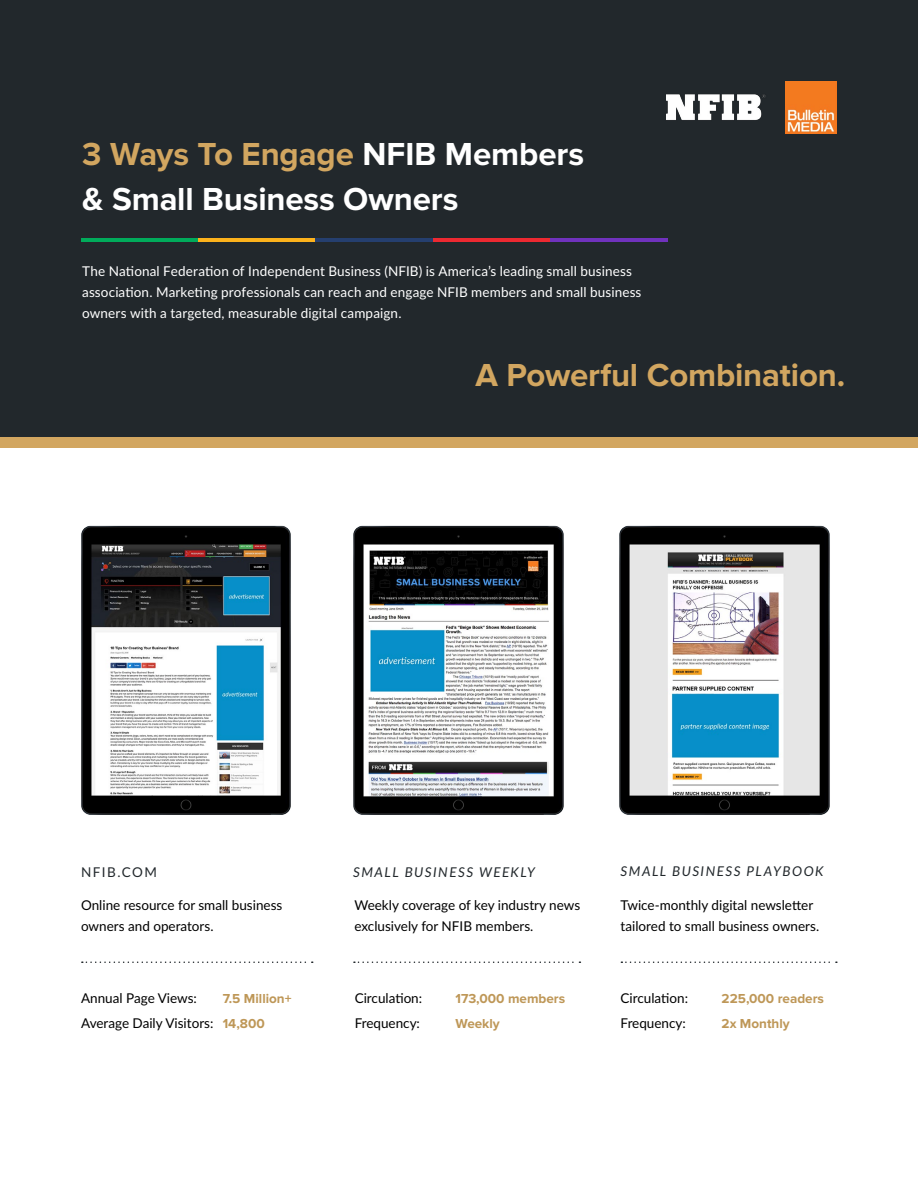
<style>
.page{position:relative;width:918px;height:1188px;background:#fff}
.page>*{position:absolute;margin:0;border:0;box-sizing:border-box;transform-origin:0 0}
.t1{font:700 33px/45px "Proxima Nova";letter-spacing:-.005em;color:#fff}
.t2{font:700 33px "Proxima Nova";letter-spacing:-.005em;color:#d2a660}
.t3{font:13.5px/25.5px "Lato";color:#000}
.t4{font:13.5px/21px "Lato";letter-spacing:.01em;color:#fff}
.t5{font:700 13.5px/25.5px "Proxima Nova";color:#be9757}
.t6{font:italic 13.5px "Lato";letter-spacing:.11em;color:#22282c}
.t7{font:13.5px "Lato";letter-spacing:.11em;color:#22282c}
.s1{color:#d2a660}
</style>
<div class="page">
<div style="left:0;top:0;width:918px;height:437px;background:#22282c"></div>
<img style="left:666px;top:94px;width:100px;height:26px">
<img style="left:353px;top:525px;width:211px;height:290px">
<img style="left:619px;top:525px;width:211px;height:290px">
<img style="left:81px;top:525px;width:210px;height:290px">
<img style="left:785px;top:82px;width:52px;height:51px">
<svg style="left:82px;top:961px;width:231px;height:2px"></svg>
<svg style="left:354px;top:961px;width:226px;height:2px"></svg>
<svg style="left:621px;top:961px;width:216px;height:2px"></svg>
<hr style="left:81px;top:238px;width:118px;height:4px;background:#01ab5b">
<hr style="left:199px;top:238px;width:117px;height:4px;background:#fcb21c">
<hr style="left:315px;top:238px;width:118px;height:4px;background:#253f6f">
<hr style="left:433px;top:238px;width:117px;height:4px;background:#ed2931">
<hr style="left:550px;top:238px;width:118px;height:4px;background:#7032bd">
<div style="left:0;top:437px;width:918px;height:11px;background:#d2a660"></div>
<h1 class="t1" style="left:82px;top:132px;width:503px"><span class="s1">3 Ways To Engage</span> NFIB Members &amp; Small Business Owners</h1>
<p class="t4" style="left:82px;top:260px;width:561px">The National Federation of Independent Business (NFIB) is America’s leading small business association. Marketing professionals can reach and engage NFIB members and small business owners with a targeted, measurable digital campaign.</p>
<h1 class="t2" style="left:476px;top:356px;width:371px">A Powerful Combination.</h1>
<p class="t7" style="left:81px;top:863px;width:77px">NFIB.COM</p>
<p class="t6" style="left:353px;top:863px;width:183px">SMALL BUSINESS WEEKLY</p>
<p class="t6" style="left:621px;top:861px;width:204px">SMALL BUSINESS PLAYBOOK</p>
<p class="t3" style="left:81px;top:894px;width:203px;line-height:21px">Online resource for small business owners and operators.</p>
<p class="t3" style="left:355px;top:894px;width:227px;line-height:21px">Weekly coverage of key industry news exclusively for NFIB members.</p>
<p class="t3" style="left:621px;top:894px;width:200px;line-height:21px">Twice-monthly digital newsletter tailored to small business owners.</p>
<p class="t3" style="left:81px;top:984px;width:134px">Annual Page Views:<br>Average Daily Visitors:</p>
<p class="t5" style="left:223px;top:986px;width:70px">7.5 Million+<br>14,800</p>
<p class="t3" style="left:355px;top:984px;width:69px">Circulation:<br>Frequency:</p>
<p class="t5" style="left:455px;top:986px;width:111px">173,000 members<br>Weekly</p>
<p class="t3" style="left:621px;top:984px;width:69px">Circulation:<br>Frequency:</p>
<p class="t5" style="left:722px;top:986px;width:104px">225,000 readers<br>2x Monthly</p>
</div>
